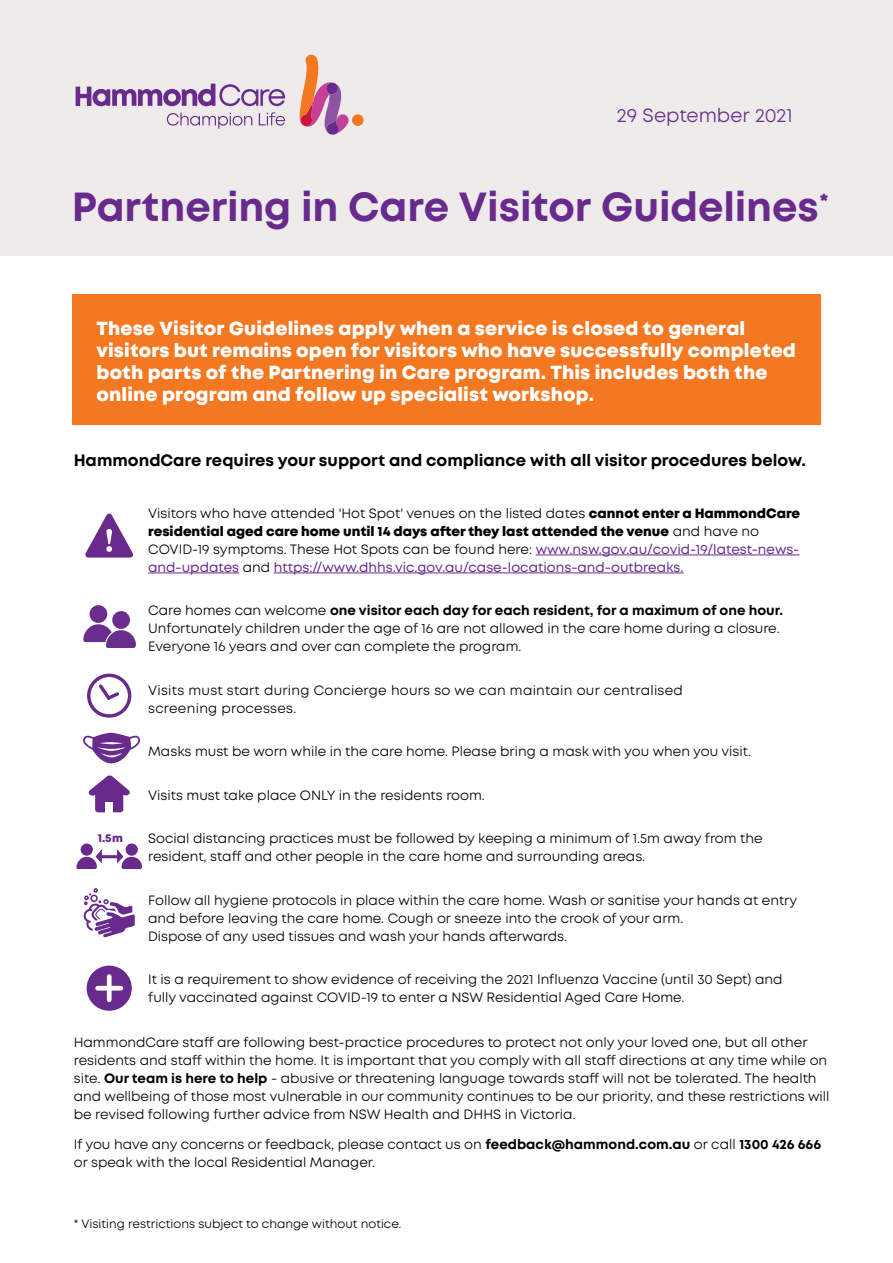
<style>
.page{position:relative;width:893px;height:1263px;background:#fff}
.page>*{position:absolute;margin:0;border:0;box-sizing:border-box;transform-origin:0 0}
.t1{font:700 40.65px "Mont";letter-spacing:-.005em;color:#682b8d}
.t2{font:19.2px "Mont";color:#682b8d}
.t3{font:800 18.9px/22px "Mont";letter-spacing:.005em;color:#fff}
.t4{font:700 16.5px "Mont";color:#000}
.t5{font:13.5px/18px "Mont";color:#000}
.t6{font:13.5px/18px "Mont";letter-spacing:.02em;color:#000}
.t7{font:12px "Mont";color:#000}
.t8{font:800 11.55px "Mont";color:#682b8d}
.s1{font-weight:800}
.s2{color:#682b8d}
.s3{font-weight:700}
</style>
<div class="page">
<div style="left:72px;top:294px;width:749px;height:130px;background:#f47721"></div>
<div style="left:0;top:0;width:893px;height:255px;background:#eeebea"></div>
<svg style="left:83px;top:888px;width:52px;height:49px"></svg>
<div style="left:126px;top:843px;width:12px;height:13px;background:#682b8d;border-radius:50%"></div>
<div style="left:81px;top:843px;width:12px;height:13px;background:#682b8d;border-radius:50%"></div>
<hr style="left:98px;top:855px;width:22px;height:3px;background:#682b8d">
<svg style="left:76px;top:849px;width:26px;height:20px"></svg>
<svg style="left:117px;top:849px;width:25px;height:20px"></svg>
<svg style="left:88px;top:775px;width:42px;height:37px"></svg>
<div style="left:105px;top:802px;width:8px;height:14px;background:#fff"></div>
<div style="left:87px;top:966px;width:45px;height:45px;background:#682b8d;border-radius:50%"></div>
<div style="left:107px;top:977px;width:5px;height:23px;background:#fff"></div>
<hr style="left:98px;top:986px;width:23px;height:4px;background:#fff">
<svg style="left:87px;top:673px;width:45px;height:45px"></svg>
<hr style="left:536px;top:555px;width:263px;height:1px;background:#682b8d">
<hr style="left:148px;top:573px;width:91px;height:1px;background:#682b8d">
<hr style="left:274px;top:573px;width:410px;height:1px;background:#682b8d">
<svg style="left:85px;top:513px;width:48px;height:45px"></svg>
<div style="left:112px;top:611px;width:18px;height:18px;background:#692d8d;border-radius:50%"></div>
<svg style="left:83px;top:624px;width:53px;height:24px"></svg>
<div style="left:90px;top:605px;width:17px;height:18px;background:#692d8d;border-radius:50%"></div>
<svg style="left:83px;top:733px;width:58px;height:30px"></svg>
<svg style="left:76px;top:84px;width:209px;height:45px"></svg>
<div style="left:352px;top:114px;width:12px;height:12px;background:#f47721;border-radius:50%"></div>
<svg style="left:299px;top:55px;width:50px;height:80px"></svg>
<h2 class="t2" style="left:617px;top:103px;width:177px">29 September 2021</h2>
<h1 class="t1" style="left:72px;top:181px;width:758px">Partnering in Care Visitor Guidelines<sup>*</sup></h1>
<p class="t3" style="left:97px;top:317px;width:701px">These Visitor Guidelines apply when a service is closed to general visitors but remains open for visitors who have successfully completed both parts of the Partnering in Care program. This includes both the online program and follow up specialist workshop.</p>
<p class="t4" style="left:74px;top:450px;width:734px">HammondCare requires your support and compliance with all visitor procedures below.</p>
<p class="t8" style="left:98px;top:830px;width:27px">1.5 m</p>
<p class="t5" style="left:148px;top:504px;width:653px">Visitors who have attended 'Hot Spot' venues on the listed dates <span class="s1">cannot enter a HammondCare residential aged care home until 14 days after they last attended the venue</span> and have no COVID-19 symptoms. These Hot Spots can be found here: <span class="s2">www.nsw.gov.au/covid-19/latest-news&shy;and-updates</span> and <span class="s2">https://www.dhhs.vic.gov.au/case-locations-and-outbreaks.</span></p>
<p class="t5" style="left:148px;top:601px;width:636px">Care homes can welcome <span class="s3">one visitor each day for each resident, for a maximum of one hour.<br></span>Unfortunately children under the age of 16 are not allowed in the care home during a closure.<br>Everyone 16 years and over can complete the program.</p>
<p class="t6" style="left:148px;top:681px;width:536px">Visits must start during Concierge hours so we can maintain our centralised screening processes.</p>
<p class="t5" style="left:148px;top:742px;width:604px">Masks must be worn while in the care home. Please bring a mask with you when you visit.</p>
<p class="t5" style="left:148px;top:786px;width:338px">Visits must take place ONLY in the residents room.</p>
<p class="t5" style="left:148px;top:829px;width:616px">Social distancing practices must be followed by keeping a minimum of 1.5m away from the resident, staff and other people in the care home and surrounding areas.</p>
<p class="t5" style="left:148px;top:891px;width:651px">Follow all hygiene protocols in place within the care home. Wash or sanitise your hands at entry and before leaving the care home. Cough or sneeze into the crook of your arm.<br>Dispose of any used tissues and wash your hands afterwards.</p>
<p class="t5" style="left:148px;top:970px;width:636px">It is a requirement to show evidence of receiving the 2021 Influenza Vaccine (until 30 Sept) and fully vaccinated against COVID-19 to enter a NSW Residential Aged Care Home.</p>
<p class="t5" style="left:74px;top:1033px;width:757px">HammondCare staff are following best-practice procedures to protect not only your loved one, but all other residents and staff within the home. It is important that you comply with all staff directions at any time while on site. <span class="s3">Our team is here to help</span> - abusive or threatening language towards staff will not be tolerated. The health and wellbeing of those most vulnerable in our community continues to be our priority, and these restrictions will be revised following further advice from NSW Health and DHHS in Victoria.</p>
<p class="t5" style="left:74px;top:1136px;width:749px">If you have any concerns or feedback, please contact us on <span class="s3">feedback@hammond.com.au</span> or call <span class="s3">1300 426 666 </span>or speak with the local Residential Manager.</p>
<p class="t7" style="left:74px;top:1216px;width:329px">* Visiting restrictions subject to change without notice.</p>
</div>
